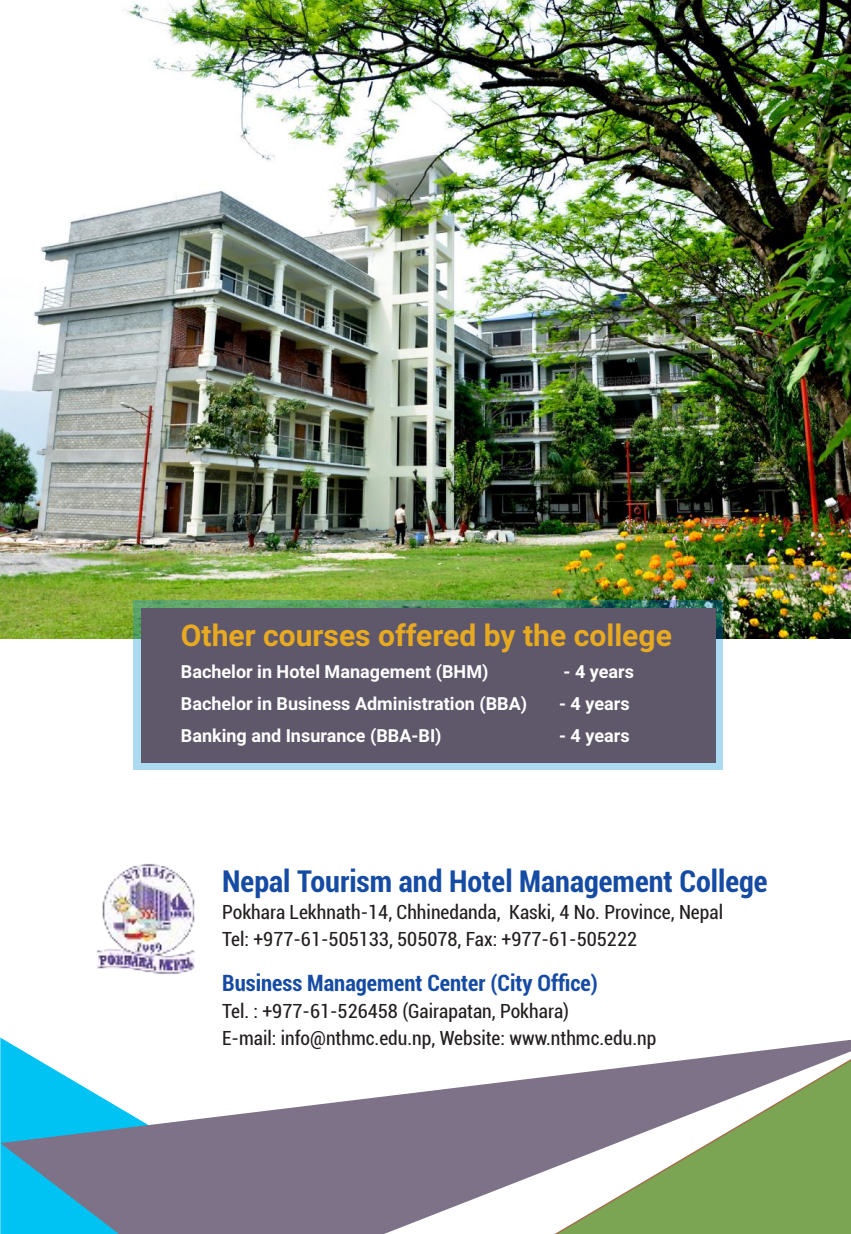
<style>
.page{position:relative;width:851px;height:1234px;background:#fff}
.page>*{position:absolute;margin:0;border:0;box-sizing:border-box;transform-origin:0 0}
.t1{font:700 condensed 30px "Roboto";color:#154ba3}
.t2{font:700 30px "Roboto";color:#e7aa21}
.t3{font:700 condensed 22.5px "Roboto";color:#154ba3}
.t4{font:condensed 19.5px/27px "Roboto";color:#241f1f}
.t5{font:700 18px "Roboto";color:#fff}
</style>
<div class="page">
<img style="left:0;top:0;width:850px;height:638px">
<svg style="left:133px;top:600px;width:590px;height:169px"></svg>
<div style="left:141px;top:608px;width:574px;height:155px;background:#5f576a"></div>
<img style="left:96px;top:864px;width:99px;height:110px">
<svg style="left:0;top:1039px;width:850px;height:194px"></svg>
<h1 class="t2" style="left:181px;top:613px;width:492px">Other courses offered by the college</h1>
<p class="t5" style="left:181px;top:658px;width:309px">Bachelor in Hotel Management (BHM)</p>
<p class="t5" style="left:563px;top:658px;width:72px">- 4 years</p>
<p class="t5" style="left:181px;top:690px;width:348px">Bachelor in Business Administration (BBA)</p>
<p class="t5" style="left:559px;top:690px;width:72px">- 4 years</p>
<p class="t5" style="left:181px;top:722px;width:262px">Banking and Insurance (BBA-BI)</p>
<p class="t5" style="left:559px;top:722px;width:72px">- 4 years</p>
<h1 class="t1" style="left:222px;top:860px;width:547px">Nepal Tourism and Hotel Management College</h1>
<p class="t4" style="left:222px;top:897px;width:502px">Pokhara Lekhnath-14, Chhinedanda, Kaski, 4 No. Province, Nepal<br>Tel: +977-61-505133, 505078, Fax: +977-61-505222</p>
<p class="t3" style="left:222px;top:966px;width:377px">Business Management Center (City Office)</p>
<p class="t4" style="left:222px;top:996px;width:435px">Tel. : +977-61-526458 (Gairapatan, Pokhara)<br>E-mail: info@nthmc.edu.np, Website: www.nthmc.edu.np</p>
</div>
